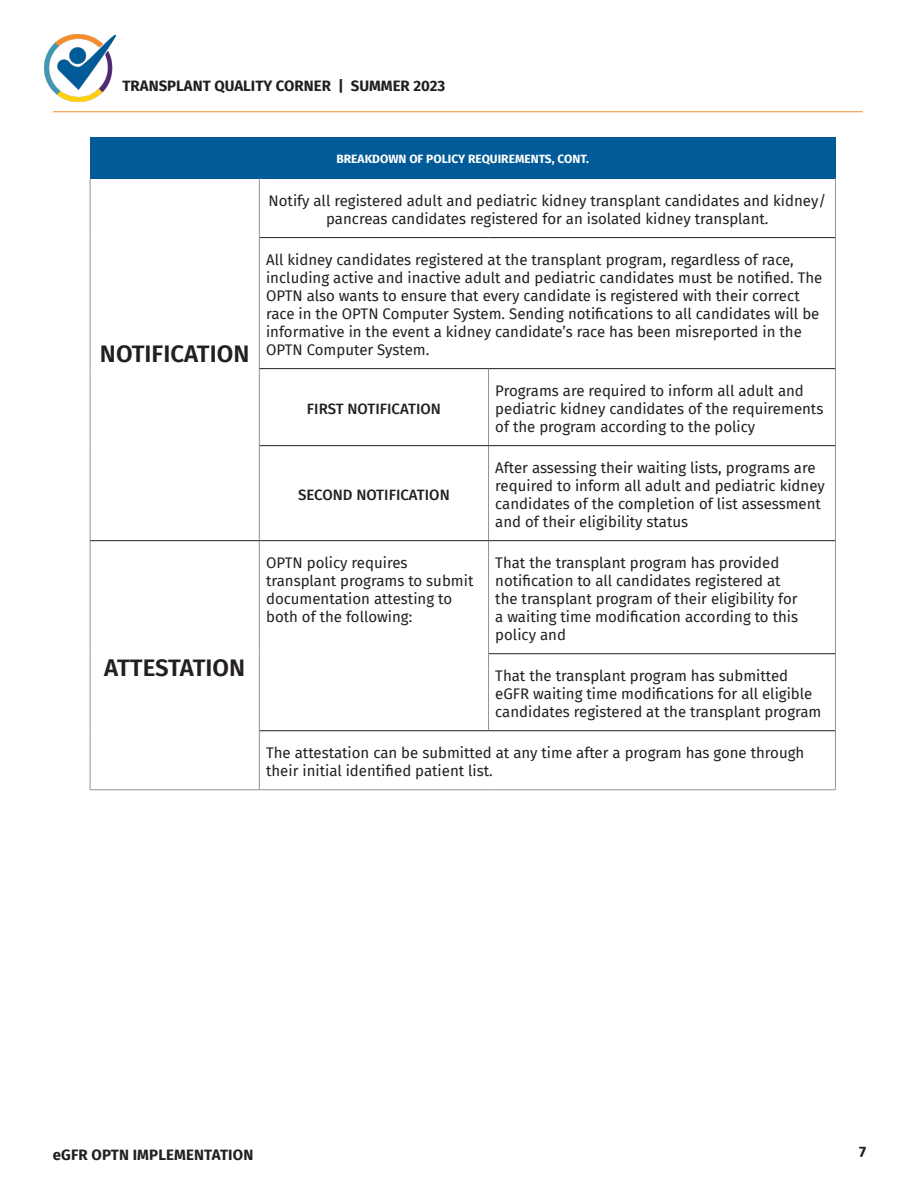
<style>
.page{position:relative;width:918px;height:1188px;background:#fff}
.page>*{position:absolute;margin:0;border:0;box-sizing:border-box;transform-origin:0 0}
.Table_text{font:600 24px "Fira Sans";color:#231f20}
.Table_text-2{font:15px/18px "Fira Sans";color:#231f20}
.t1{font:700 15px "Fira Sans";color:#231f20}
.Table_text-3{font:500 15px "Fira Sans";color:#231f20}
.t2{font:700 12px "Fira Sans";color:#fff}
</style>
<div class="page">
<img style="left:45px;top:35px;width:70px;height:66px">
<hr style="left:53px;top:111px;width:810px;height:1px;background:#f68b2c">
<div style="left:90px;top:137px;width:745px;height:42px;background:#005b98"></div>
<hr style="left:90px;top:179px;width:1px;height:59px;background:#939598">
<hr style="left:259px;top:179px;width:1px;height:59px;background:#939598">
<hr style="left:835px;top:179px;width:1px;height:59px;background:#939598">
<hr style="left:90px;top:238px;width:1px;height:131px;background:#939598">
<hr style="left:259px;top:238px;width:1px;height:131px;background:#939598">
<hr style="left:835px;top:238px;width:1px;height:131px;background:#939598">
<hr style="left:90px;top:369px;width:1px;height:77px;background:#939598">
<hr style="left:259px;top:369px;width:1px;height:77px;background:#939598">
<hr style="left:488px;top:369px;width:1px;height:76px;background:#939598">
<hr style="left:835px;top:369px;width:1px;height:77px;background:#939598">
<hr style="left:90px;top:446px;width:1px;height:95px;background:#939598">
<hr style="left:259px;top:446px;width:1px;height:94px;background:#939598">
<hr style="left:488px;top:446px;width:1px;height:94px;background:#939598">
<hr style="left:835px;top:446px;width:1px;height:95px;background:#939598">
<hr style="left:90px;top:541px;width:1px;height:113px;background:#939598">
<hr style="left:259px;top:541px;width:1px;height:113px;background:#939598">
<hr style="left:488px;top:541px;width:1px;height:113px;background:#939598">
<hr style="left:835px;top:541px;width:1px;height:113px;background:#939598">
<hr style="left:90px;top:654px;width:1px;height:77px;background:#939598">
<hr style="left:259px;top:654px;width:1px;height:77px;background:#939598">
<hr style="left:488px;top:654px;width:1px;height:77px;background:#939598">
<hr style="left:835px;top:654px;width:1px;height:77px;background:#939598">
<hr style="left:90px;top:731px;width:1px;height:59px;background:#939598">
<hr style="left:259px;top:731px;width:1px;height:59px;background:#939598">
<hr style="left:835px;top:731px;width:1px;height:59px;background:#939598">
<hr style="left:90px;top:789px;width:169px;height:1px;background:#939598">
<hr style="left:259px;top:789px;width:230px;height:1px;background:#939598">
<hr style="left:489px;top:789px;width:347px;height:1px;background:#939598">
<hr style="left:260px;top:237px;width:229px;height:1px;background:#231f20">
<hr style="left:489px;top:237px;width:346px;height:1px;background:#231f20">
<hr style="left:260px;top:368px;width:229px;height:1px;background:#231f20">
<hr style="left:489px;top:368px;width:346px;height:1px;background:#231f20">
<hr style="left:260px;top:445px;width:229px;height:1px;background:#231f20">
<hr style="left:489px;top:445px;width:346px;height:1px;background:#231f20">
<hr style="left:90px;top:540px;width:169px;height:1px;background:#231f20">
<hr style="left:259px;top:540px;width:230px;height:1px;background:#231f20">
<hr style="left:489px;top:540px;width:346px;height:1px;background:#231f20">
<hr style="left:489px;top:653px;width:346px;height:1px;background:#231f20">
<hr style="left:260px;top:730px;width:229px;height:1px;background:#231f20">
<hr style="left:489px;top:730px;width:346px;height:1px;background:#231f20">
<p class="t1" style="left:123px;top:73px;width:324px">TRANSPLANT QUALITY CORNER | SUMMER 2023</p>
<p class="Table_text" style="left:100px;top:334px;width:151px">NOTIFICATION</p>
<p class="Table_text" style="left:104px;top:648px;width:142px">ATTESTATION</p>
<p class="t2" style="left:336px;top:149px;width:254px">BREAKDOWN OF POLICY REQUIREMENTS, CONT.</p>
<p class="Table_text-2" style="left:269px;top:191px;width:559px;text-align:center">Notify all registered adult and pediatric kidney transplant candidates and kidney/ pancreas candidates registered for an isolated kidney transplant.</p>
<p class="Table_text-2" style="left:266px;top:250px;width:558px">All kidney candidates registered at the transplant program, regardless of race, including active and inactive adult and pediatric candidates must be notified. The OPTN also wants to ensure that every candidate is registered with their correct race in the OPTN Computer System. Sending notifications to all candidates will be informative in the event a kidney candidate’s race has been misreported in the OPTN Computer System.</p>
<p class="Table_text-3" style="left:307px;top:397px;width:135px">FIRST NOTIFICATION</p>
<p class="Table_text-3" style="left:298px;top:483px;width:153px">SECOND NOTIFICATION</p>
<p class="Table_text-2" style="left:495px;top:382px;width:330px">Programs are required to inform all adult and pediatric kidney candidates of the requirements of the program according to the policy</p>
<p class="Table_text-2" style="left:495px;top:459px;width:331px">After assessing their waiting lists, programs are required to inform all adult and pediatric kidney candidates of the completion of list assessment and of their eligibility status</p>
<p class="Table_text-2" style="left:266px;top:554px;width:209px">OPTN policy requires transplant programs to submit documentation attesting to both of the following:</p>
<p class="Table_text-2" style="left:495px;top:554px;width:304px">That the transplant program has provided notification to all candidates registered at the transplant program of their eligibility for a waiting time modification according to this policy and</p>
<p class="Table_text-2" style="left:495px;top:667px;width:328px">That the transplant program has submitted eGFR waiting time modifications for all eligible candidates registered at the transplant program</p>
<p class="Table_text-2" style="left:266px;top:744px;width:540px">The attestation can be submitted at any time after a program has gone through their initial identified patient list.</p>
<p class="t1" style="left:53px;top:1142px;width:202px">eGFR OPTN IMPLEMENTATION</p>
<p class="t1" style="left:859px;top:1139px;width:9px">7</p>
</div>
